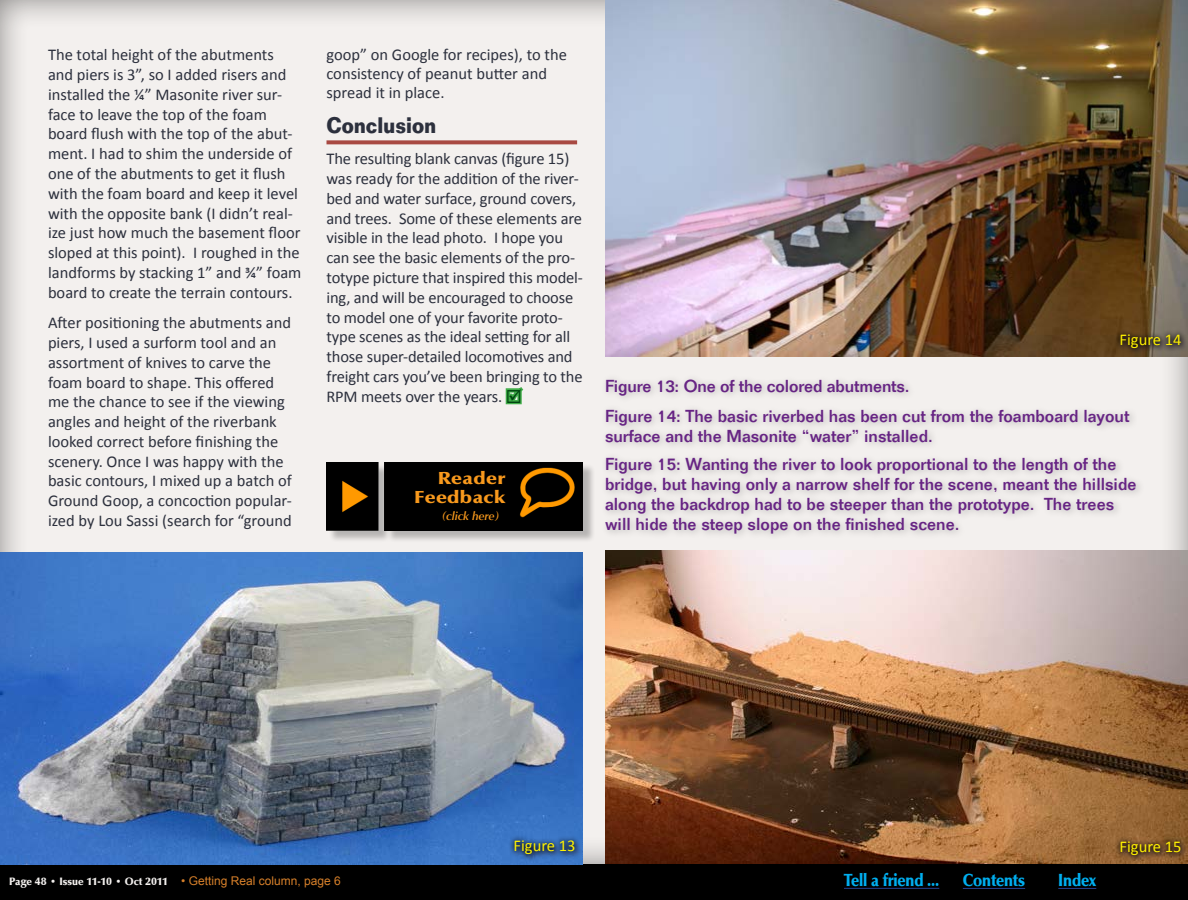
<style>
.page{position:relative;width:1188px;height:900px;background:#fff}
.page>*{position:absolute;margin:0;border:0;box-sizing:border-box;transform-origin:0 0}
.Body_text_no_dropcap{font:700 22px "Folio LT";color:#2c303d;scale:.85 1}
.t1{font:18px "URW Classico Blac";letter-spacing:-.01em;color:#00aeef;scale:.9 1}
.t2{font:18px "URW Classico T Blac";letter-spacing:.02em;color:#f8991d;scale:1.2 1}
.t3{font:500 17px/20px "Folio";color:#672484}
.Body_text_no_dropcap-2{font:16.5px/19.8px "Calibri";color:#2c303d}
.t4{font:16.5px "Calibri";color:#fff100}
.t5{font:12px "Arial";color:#d7802a}
.t6{font:italic 500 12px "URW Classico T";color:#f8991d}
.t7{font:11px "URW Classico Blac";color:#f3f0ee}
.s1{color:#004510}
</style>
<div class="page">
<div style="left:0;top:864px;width:1188px;height:36px;background:#000"></div>
<div style="left:0;top:0;width:1188px;height:864px;background:#000;opacity:.45"></div>
<hr style="left:963px;top:888px;width:62px;height:1px;background:#25408f">
<hr style="left:1058px;top:888px;width:38px;height:1px;background:#25408f">
<hr style="left:844px;top:888px;width:95px;height:1px;background:#25408f">
<svg style="left:326px;top:140px;width:251px;height:4px"></svg>
<svg style="left:504px;top:384px;width:22px;height:22px"></svg>
<img style="left:605px;top:0;width:583px;height:357px">
<img style="left:605px;top:550px;width:583px;height:314px">
<img style="left:0;top:552px;width:583px;height:312px">
<div style="left:1118px;top:839px;width:70px;height:24px;background:#362c43;opacity:.75"></div>
<div style="left:1114px;top:835px;width:73px;height:26px;background:#000;opacity:.75"></div>
<div style="left:1118px;top:332px;width:70px;height:24px;background:#362c43;opacity:.75"></div>
<div style="left:1114px;top:328px;width:73px;height:26px;background:#000;opacity:.75"></div>
<div style="left:512px;top:838px;width:71px;height:24px;background:#3d79c8"></div>
<div style="left:508px;top:834px;width:73px;height:26px;background:#000;opacity:.75"></div>
<div style="left:600px;top:373px;width:545px;height:169px;background:#000;opacity:.25"></div>
<div style="left:328px;top:464px;width:267px;height:79px;background:#000;opacity:.25"></div>
<img style="left:326px;top:462px;width:257px;height:68px">
<p class="Body_text_no_dropcap-2" style="left:48px;top:45px;width:255px">The total height of the abutments and piers is 3”, so I added risers and installed the ¼” Masonite river sur&shy;face to leave the top of the foam board flush with the top of the abut&shy;ment. I had to shim the underside of one of the abutments to get it flush with the foam board and keep it level with the opposite bank (I didn’t real&shy;ize just how much the basement floor sloped at this point). I roughed in the landforms by stacking 1” and ¾” foam board to create the terrain contours.</p>
<p class="Body_text_no_dropcap-2" style="left:48px;top:313px;width:246px">After positioning the abutments and piers, I used a surform tool and an assortment of knives to carve the foam board to shape. This offered me the chance to see if the viewing angles and height of the riverbank looked correct before finishing the scenery. Once I was happy with the basic contours, I mixed up a batch of Ground Goop, a concoction popular&shy;ized by Lou Sassi (search for “ground</p>
<p class="Body_text_no_dropcap-2" style="left:326px;top:45px;width:242px;line-height:19px">goop” on Google for recipes), to the consistency of peanut butter and spread it in place.</p>
<p class="Body_text_no_dropcap" style="left:326px;top:112px;width:131px">Conclusion</p>
<p class="Body_text_no_dropcap-2" style="left:326px;top:149px;width:258px">The resulting blank canvas (figure 15) was ready for the addition of the river&shy;bed and water surface, ground covers, and trees. Some of these elements are visible in the lead photo. I hope you can see the basic elements of the pro&shy;totype picture that inspired this model&shy;ing, and will be encouraged to choose to model one of your favorite proto&shy;type scenes as the ideal setting for all those super-detailed locomotives and freight cars you’ve been bringing to the RPM meets over the years. <span class="s1">☑</span></p>
<p class="t2" style="left:438px;top:467px;width:58px">Reader</p>
<p class="t2" style="left:414px;top:486px;width:77px">Feedback</p>
<p class="t6" style="left:442px;top:509px;width:58px">(click here)</p>
<p class="t4" style="left:1120px;top:329px;width:64px">Figure 14</p>
<p class="t3" style="left:605px;top:376px;width:306px">Figure 13: One of the colored abutments.</p>
<p class="t3" style="left:605px;top:406px;width:526px">Figure 14: The basic riverbed has been cut from the foamboard layout surface and the Masonite “water” installed.</p>
<p class="t3" style="left:605px;top:454px;width:533px">Figure 15: Wanting the river to look proportional to the length of the bridge, but having only a narrow shelf for the scene, meant the hillside along the backdrop had to be steeper than the prototype. The trees will hide the steep slope on the finished scene.</p>
<p class="t4" style="left:514px;top:835px;width:64px">Figure 13</p>
<p class="t4" style="left:1120px;top:836px;width:64px">Figure 15</p>
<p class="t7" style="left:9px;top:874px;width:160px">Page 48 • Issue 11-10 • Oct 2011</p>
<p class="t1" style="left:844px;top:869px;width:107px">Tell a friend ...</p>
<p class="t1" style="left:963px;top:869px;width:71px">Contents</p>
<p class="t1" style="left:1058px;top:869px;width:44px">Index</p>
<p class="t5" style="left:181px;top:873px;width:161px">• Getting Real column, page 6</p>
</div>
